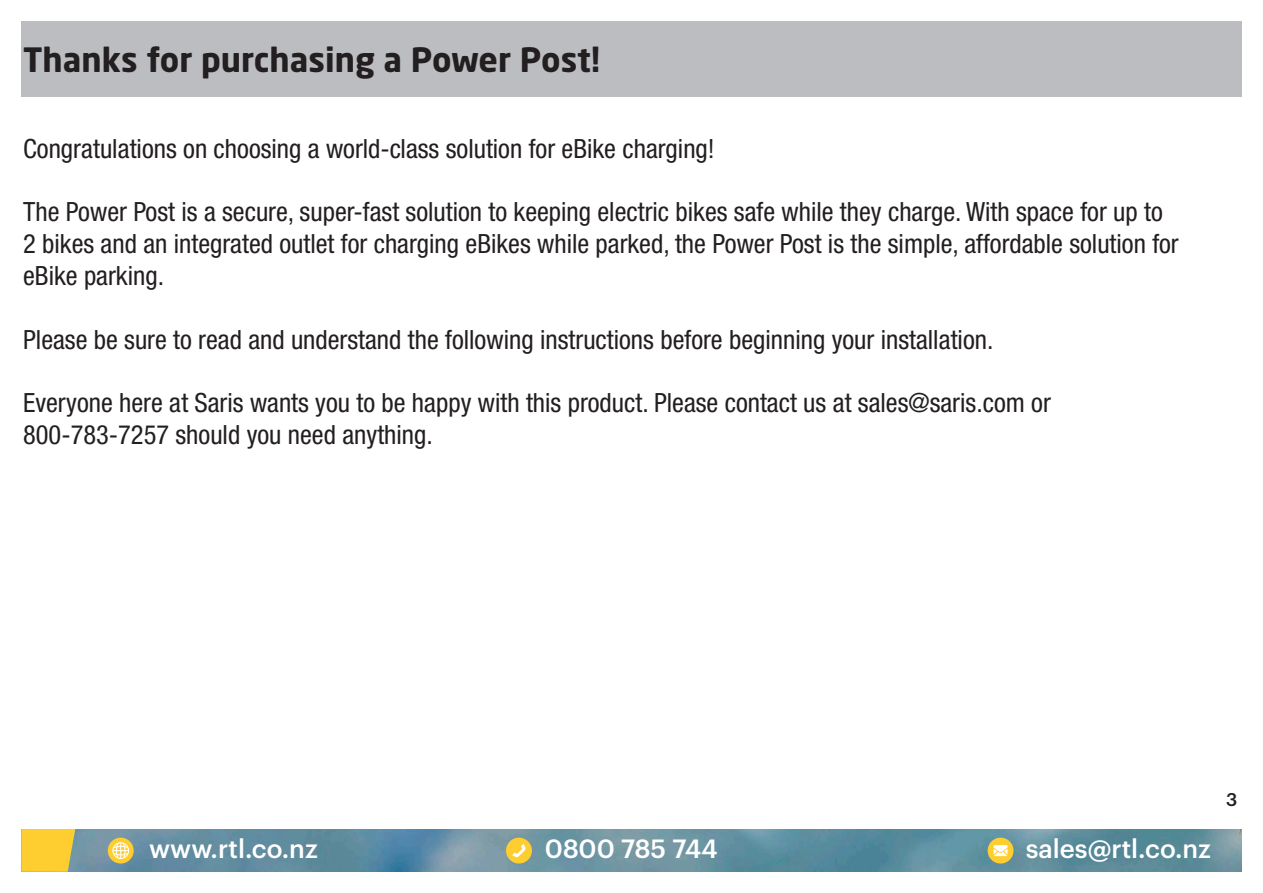
<style>
.page{position:relative;width:1263px;height:893px;background:#fff}
.page>*{position:absolute;margin:0;border:0;box-sizing:border-box;transform-origin:0 0}
.t1{font:700 33.15px "Neo Sans Std";color:#231f20}
.t2{font:condensed 26.55px/31.8px "Helvetica Neue";color:#231f20}
.t3{font:500 25.8px "Graphik";color:#fff}
.t4{font:500 18px "Graphik";color:#231f20}
</style>
<div class="page">
<img style="left:75px;top:829px;width:1167px;height:43px">
<svg style="left:21px;top:829px;width:54px;height:43px;background:#f3c939"></svg>
<div style="left:506px;top:838px;width:26px;height:25px;background:#fece30;border-radius:50%"></div>
<svg style="left:512px;top:844px;width:14px;height:13px"></svg>
<div style="left:108px;top:838px;width:26px;height:25px;background:#fece30;border-radius:50%"></div>
<svg style="left:112px;top:842px;width:17px;height:17px"></svg>
<div style="left:988px;top:838px;width:25px;height:25px;background:#fece30;border-radius:50%"></div>
<svg style="left:993px;top:845px;width:15px;height:11px"></svg>
<div style="left:21px;top:21px;width:1221px;height:75px;background:#bcbdc0"></div>
<p class="t1" style="left:23px;top:38px;width:578px">Thanks for purchasing a Power Post!</p>
<p class="t2" style="left:23px;top:132px;width:693px">Congratulations on choosing a world-class solution for eBike charging!</p>
<p class="t2" style="left:23px;top:196px;width:1157px">The Power Post is a secure, super-fast solution to keeping electric bikes safe while they charge. With space for up to<br>2 bikes and an integrated outlet for charging eBikes while parked, the Power Post is the simple, affordable solution for eBike parking.</p>
<p class="t2" style="left:23px;top:323px;width:972px">Please be sure to read and understand the following instructions before beginning your installation.</p>
<p class="t2" style="left:23px;top:387px;width:1029px">Everyone here at Saris wants you to be happy with this product. Please contact us at sales@saris.com or<br>800-783-7257 should you need anything.</p>
<p class="t3" style="left:149px;top:829px;width:170px">www.rtl.co.nz</p>
<p class="t3" style="left:545px;top:829px;width:174px">0800 785 744</p>
<p class="t3" style="left:1026px;top:829px;width:187px">sales@rtl.co.nz</p>
<p class="t4" style="left:1226px;top:786px;width:14px">3<sup>3</sup></p>
</div>
